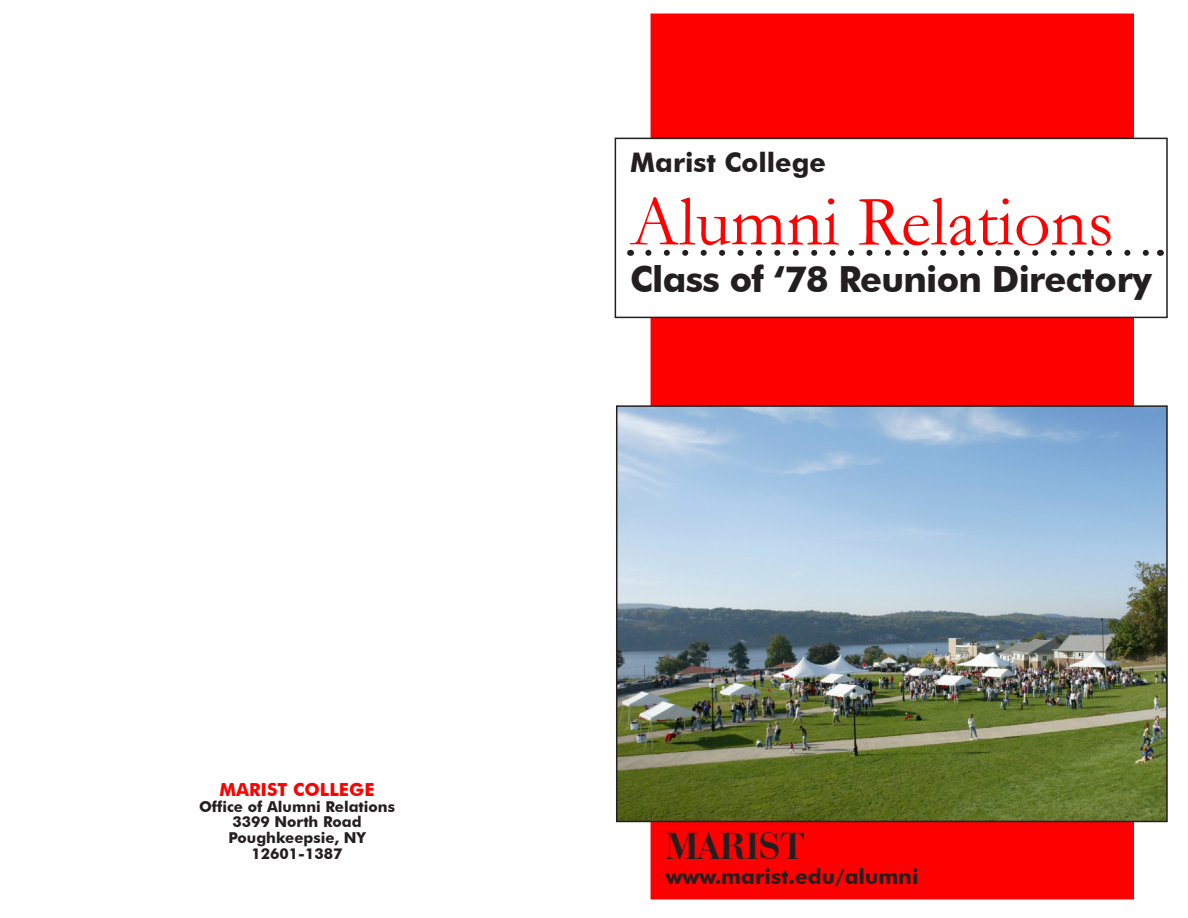
<style>
.page{position:relative;width:1188px;height:918px;background:#fff}
.page>*{position:absolute;margin:0;border:0;box-sizing:border-box;transform-origin:0 0}
.t1{font:72px "Garamond";color:#f00}
.t2{font:700 39px "Bauer Bodoni BT";color:#231f20}
.t3{font:700 36px "Futura BT";letter-spacing:-.02em;color:#231f20}
.t4{font:700 27px "Futura BT";color:#231f20}
.t5{font:700 21px "Futura BT";color:#231f20}
.t6{font:700 18px "Futura BT";color:#f00}
.t7{font:700 15px "Futura BT";color:#231f20}
</style>
<div class="page">
<div style="left:651px;top:14px;width:482px;height:885px;background:#f00"></div>
<div style="left:615px;top:138px;width:552px;height:179px;background:#fff"></div>
<div style="left:615px;top:138px;width:553px;height:180px;border:2px solid #231f20"></div>
<svg style="left:648px;top:250px;width:501px;height:6px"></svg>
<img style="left:619px;top:408px;width:546px;height:411px">
<div style="left:616px;top:405px;width:552px;height:417px;border:2px solid #231f20"></div>
<p class="t6" style="left:219px;top:779px;width:157px">Marist College</p>
<p class="t7" style="left:199px;top:797px;width:197px">Office of Alumni Relations</p>
<p class="t7" style="left:232px;top:813px;width:131px">3399 North Road</p>
<p class="t7" style="left:228px;top:829px;width:139px">Poughkeepsie, NY</p>
<p class="t7" style="left:251px;top:844px;width:93px">12601-1387</p>
<p class="t4" style="left:630px;top:146px;width:197px">Marist College</p>
<p class="t1" style="left:630px;top:173px;width:485px">Alumni Relations</p>
<p class="t3" style="left:630px;top:258px;width:523px">Class of ‘78 Reunion Directory</p>
<p class="t2" style="left:666px;top:821px;width:140px">MARIST</p>
<p class="t5" style="left:666px;top:864px;width:254px">www.marist.edu/alumni</p>
</div>
